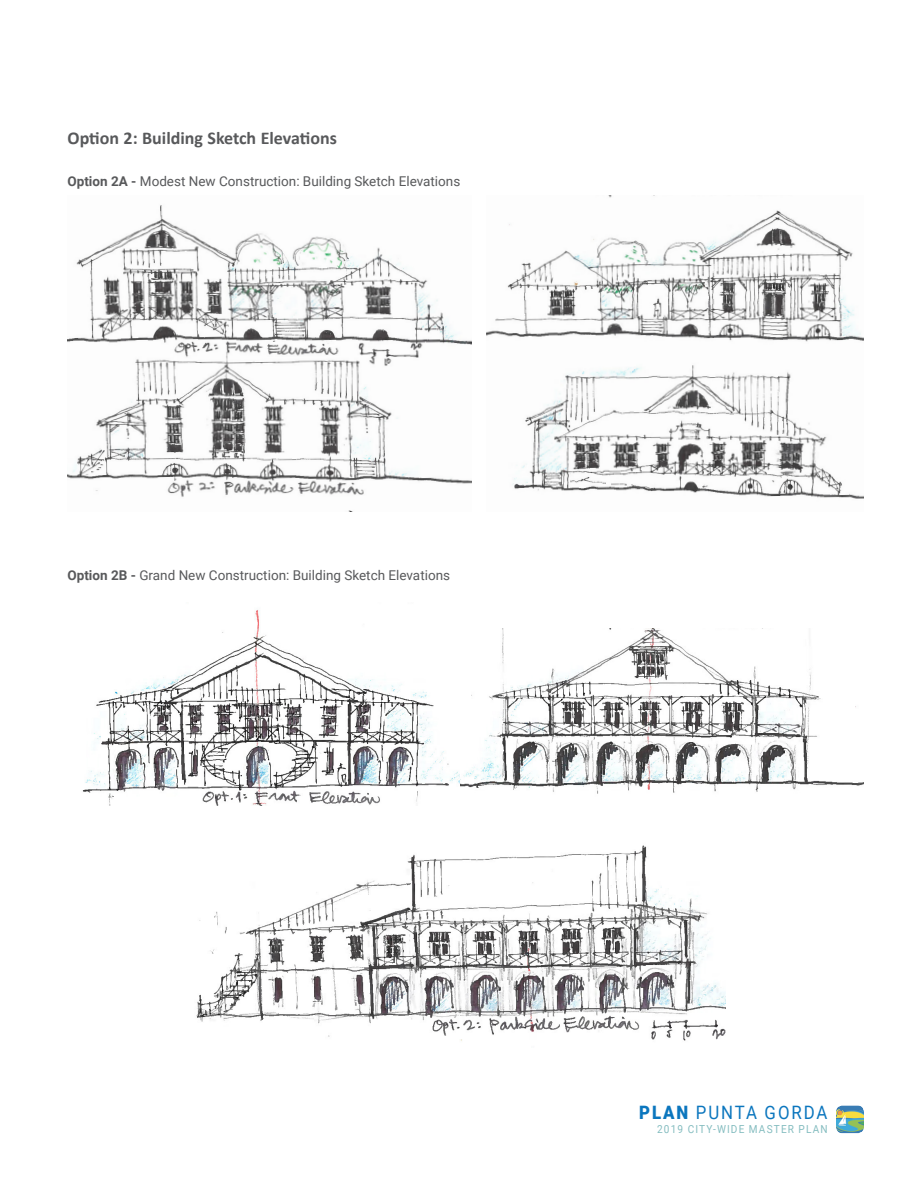
<style>
.page{position:relative;width:918px;height:1188px;background:#fff}
.page>*{position:absolute;margin:0;border:0;box-sizing:border-box;transform-origin:0 0}
.t1{font:18.45px "Roboto";letter-spacing:.115em;color:#0b76be;scale:.91 1}
.t2{font:700 18px "Calibri";color:#58595b}
.t3{font:13.5px "Roboto";color:#58595b}
.t4{font:11.1px "Roboto";letter-spacing:.115em;color:#85bdc0;scale:.91 1}
.s1{font-weight:700}
.s2{font-weight:900}
</style>
<div class="page">
<div style="left:822px;top:1096px;width:55px;height:38px;background:#fff;opacity:.05"></div>
<img style="left:68px;top:205px;width:404px;height:307px">
<img style="left:486px;top:196px;width:378px;height:303px">
<img style="left:196px;top:845px;width:529px;height:196px">
<img style="left:82px;top:610px;width:378px;height:196px">
<img style="left:460px;top:629px;width:404px;height:165px">
<p class="t2" style="left:68px;top:125px;width:271px">Option 2: Building Sketch Elevations</p>
<p class="t3" style="left:68px;top:172px;width:394px"><span class="s1">Option 2A -</span> Modest New Construction: Building Sketch Elevations</p>
<p class="t3" style="left:68px;top:566px;width:384px"><span class="s1">Option 2B -</span> Grand New Construction: Building Sketch Elevations</p>
<h1 class="t1" style="left:639px;top:1099px;width:209px"><span class="s2">PLAN</span> PUNTA GORDA</h1>
<p class="t4" style="left:657px;top:1121px;width:189px">2019 CITY-WIDE MASTER PLAN</p>
</div>
